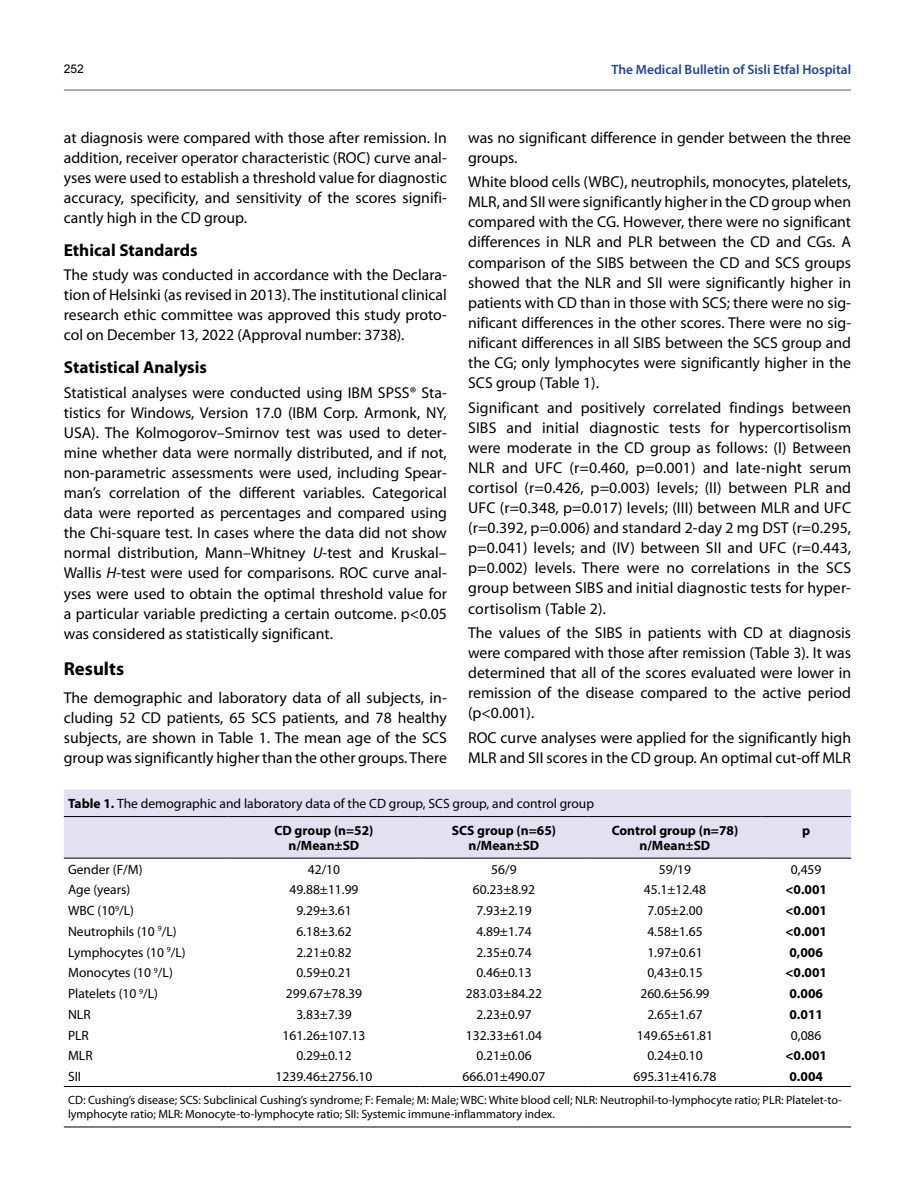
<style>
.page{position:relative;width:915px;height:1191px;background:#fff}
.page>*{position:absolute;margin:0;border:0;box-sizing:border-box;transform-origin:0 0}
.t1{font:700 18.75px "Myriad Pro";color:#000}
.t2{font:700 17.25px "Myriad Pro";color:#000}
.t3{font:15.75px/20.1px "Myriad Pro";color:#000;text-align:justify}
.t4{font:13.5px/27.2px "Myriad Pro";color:#000}
.t5{font:700 13.5px/14.4px "Myriad Pro";color:#000;text-align:center}
.t6{font:600 13.5px "Myriad Pro";color:#20449c}
.t7{font:12px/14.4px "Myriad Pro";color:#000}
.t8{font:12px "Arial";color:#000}
.s1{font-weight:700}
.s2{font-style:italic}
</style>
<div class="page">
<hr style="left:64px;top:89px;width:786px;height:2px;background:#939598">
<div style="left:64px;top:789px;width:786px;height:69px;background:#e1e1f1"></div>
<hr style="left:64px;top:816px;width:164px;height:1px;background:#000">
<hr style="left:228px;top:816px;width:191px;height:1px;background:#000">
<hr style="left:419px;top:816px;width:169px;height:1px;background:#000">
<hr style="left:588px;top:816px;width:173px;height:1px;background:#000">
<hr style="left:761px;top:816px;width:89px;height:1px;background:#000">
<hr style="left:64px;top:858px;width:164px;height:1px;background:#000">
<hr style="left:228px;top:858px;width:191px;height:1px;background:#000">
<hr style="left:419px;top:858px;width:169px;height:1px;background:#000">
<hr style="left:588px;top:858px;width:173px;height:1px;background:#000">
<hr style="left:761px;top:858px;width:89px;height:1px;background:#000">
<hr style="left:64px;top:1086px;width:164px;height:1px;background:#000">
<hr style="left:228px;top:1086px;width:191px;height:1px;background:#000">
<hr style="left:419px;top:1086px;width:169px;height:1px;background:#000">
<hr style="left:588px;top:1086px;width:173px;height:1px;background:#000">
<hr style="left:761px;top:1086px;width:89px;height:1px;background:#000">
<hr style="left:64px;top:1126px;width:164px;height:1px;background:#000">
<hr style="left:228px;top:1126px;width:191px;height:1px;background:#000">
<hr style="left:419px;top:1126px;width:169px;height:1px;background:#000">
<hr style="left:588px;top:1126px;width:173px;height:1px;background:#000">
<hr style="left:761px;top:1126px;width:89px;height:1px;background:#000">
<p class="t8" style="left:64px;top:60px;width:22px">252</p>
<p class="t6" style="left:611px;top:61px;width:241px">The Medical Bulletin of Sisli Etfal Hospital</p>
<p class="t3" style="left:468px;top:127px;width:384px">was no significant difference in gender between the three groups.</p>
<p class="t3" style="left:468px;top:171px;width:384px">White blood cells (WBC), neutrophils, monocytes, platelets, MLR, and SII were significantly higher in the CD group when compared with the CG. However, there were no significant differences in NLR and PLR between the CD and CGs. A comparison of the SIBS between the CD and SCS groups showed that the NLR and SII were significantly higher in patients with CD than in those with SCS; there were no sig&shy;nificant differences in the other scores. There were no sig&shy;nificant differences in all SIBS between the SCS group and the CG; only lymphocytes were significantly higher in the SCS group (Table 1).</p>
<p class="t3" style="left:468px;top:397px;width:384px">Significant and positively correlated findings between SIBS and initial diagnostic tests for hypercortisolism were moderate in the CD group as follows: (I) Between NLR and UFC (r=0.460, p=0.001) and late-night serum cortisol (r=0.426, p=0.003) levels; (II) between PLR and UFC (r=0.348, p=0.017) levels; (III) between MLR and UFC (r=0.392, p=0.006) and standard 2-day 2 mg DST (r=0.295, p=0.041) levels; and (IV) between SII and UFC (r=0.443, p=0.002) levels. There were no correlations in the SCS group between SIBS and initial diagnostic tests for hyper&shy;cortisolism (Table 2).</p>
<p class="t3" style="left:468px;top:622px;width:384px">The values of the SIBS in patients with CD at diagnosis were compared with those after remission (Table 3). It was determined that all of the scores evaluated were lower in remission of the disease compared to the active period (p&lt;0.001).</p>
<p class="t3" style="left:468px;top:727px;width:384px">ROC curve analyses were applied for the significantly high<br>MLR and SII scores in the CD group. An optimal cut-off MLR</p>
<p class="t4" style="left:274px;top:789px;width:321px;text-indent:-206px"><span class="s1">Table 1.</span> The demographic and laboratory data of the CD group, SCS group, and control group<br><span class="s1">CD group (n=52)</span></p>
<p class="t5" style="left:288px;top:837px;width:72px">n/Mean±SD</p>
<p class="t3" style="left:64px;top:127px;width:384px">at diagnosis were compared with those after remission. In addition, receiver operator characteristic (ROC) curve anal&shy;yses were used to establish a threshold value for diagnostic accuracy, specificity, and sensitivity of the scores signifi&shy;cantly high in the CD group.</p>
<p class="t2" style="left:64px;top:239px;width:135px">Ethical Standards</p>
<p class="t3" style="left:64px;top:265px;width:384px">The study was conducted in accordance with the Declara&shy;tion of Helsinki (as revised in 2013). The institutional clinical research ethic committee was approved this study proto&shy;col on December 13, 2022 (Approval number: 3738).</p>
<p class="t2" style="left:64px;top:356px;width:144px">Statistical Analysis</p>
<p class="t3" style="left:64px;top:382px;width:384px">Statistical analyses were conducted using IBM SPSS® Sta&shy;tistics for Windows, Version 17.0 (IBM Corp. Armonk, NY, USA). The Kolmogorov–Smirnov test was used to deter&shy;mine whether data were normally distributed, and if not, non-parametric assessments were used, including Spear&shy;man’s correlation of the different variables. Categorical data were reported as percentages and compared using the Chi-square test. In cases where the data did not show normal distribution, Mann–Whitney <span class="s2">U</span>-test and Kruskal– Wallis <span class="s2">H</span>-test were used for comparisons. ROC curve anal&shy;yses were used to obtain the optimal threshold value for a particular variable predicting a certain outcome. p&lt;0.05 was considered as statistically significant.</p>
<p class="t1" style="left:64px;top:656px;width:62px">Results</p>
<p class="t3" style="left:64px;top:687px;width:384px">The demographic and laboratory data of all subjects, in&shy;cluding 52 CD patients, 65 SCS patients, and 78 healthy subjects, are shown in Table 1. The mean age of the SCS group was significantly higher than the other groups. There</p>
<p class="t5" style="left:451px;top:823px;width:106px">SCS group (n=65) n/Mean±SD</p>
<p class="t5" style="left:611px;top:823px;width:128px">Control group (n=78) n/Mean±SD</p>
<p class="t5" style="left:801px;top:823px;width:10px">p</p>
<p class="t4" style="left:68px;top:855px;width:76px">Gender (F/M)</p>
<p class="t4" style="left:308px;top:855px;width:34px">42/10</p>
<p class="t4" style="left:491px;top:855px;width:27px">56/9</p>
<p class="t4" style="left:658px;top:855px;width:34px">59/19</p>
<p class="t4" style="left:790px;top:855px;width:32px">0,459</p>
<p class="t4" style="left:68px;top:876px;width:64px">Age (years)</p>
<p class="t4" style="left:289px;top:876px;width:71px">49.88±11.99</p>
<p class="t4" style="left:472px;top:876px;width:64px">60.23±8.92</p>
<p class="t4" style="left:643px;top:876px;width:64px">45.1±12.48</p>
<p class="t5" style="left:785px;top:882px;width:43px">&lt;0.001</p>
<p class="t4" style="left:68px;top:896px;width:67px">WBC (10<sup>9</sup>/L)</p>
<p class="t4" style="left:296px;top:896px;width:57px">9.29±3.61</p>
<p class="t4" style="left:476px;top:896px;width:57px">7.93±2.19</p>
<p class="t4" style="left:647px;top:896px;width:57px">7.05±2.00</p>
<p class="t5" style="left:785px;top:903px;width:43px">&lt;0.001</p>
<p class="t4" style="left:68px;top:917px;width:110px">Neutrophils (10 <sup>9</sup>/L)</p>
<p class="t4" style="left:296px;top:917px;width:57px">6.18±3.62</p>
<p class="t4" style="left:476px;top:917px;width:57px">4.89±1.74</p>
<p class="t4" style="left:647px;top:917px;width:57px">4.58±1.65</p>
<p class="t5" style="left:785px;top:923px;width:43px">&lt;0.001</p>
<p class="t4" style="left:68px;top:938px;width:119px">Lymphocytes (10 <sup>9</sup>/L)</p>
<p class="t4" style="left:296px;top:938px;width:57px">2.21±0.82</p>
<p class="t4" style="left:476px;top:938px;width:57px">2.35±0.74</p>
<p class="t4" style="left:647px;top:938px;width:57px">1.97±0.61</p>
<p class="t5" style="left:789px;top:944px;width:35px">0,006</p>
<p class="t4" style="left:68px;top:959px;width:106px">Monocytes (10 <sup>9</sup>/L)</p>
<p class="t4" style="left:296px;top:959px;width:57px">0.59±0.21</p>
<p class="t4" style="left:476px;top:959px;width:57px">0.46±0.13</p>
<p class="t4" style="left:647px;top:959px;width:57px">0,43±0.15</p>
<p class="t5" style="left:785px;top:965px;width:43px">&lt;0.001</p>
<p class="t4" style="left:68px;top:979px;width:91px">Platelets (10 <sup>9</sup>/L)</p>
<p class="t4" style="left:286px;top:979px;width:77px">299.67±78.39</p>
<p class="t4" style="left:466px;top:979px;width:77px">283.03±84.22</p>
<p class="t4" style="left:640px;top:979px;width:71px">260.6±56.99</p>
<p class="t5" style="left:789px;top:986px;width:35px">0.006</p>
<p class="t4" style="left:68px;top:1000px;width:24px">NLR</p>
<p class="t4" style="left:296px;top:1000px;width:57px">3.83±7.39</p>
<p class="t4" style="left:476px;top:1000px;width:57px">2.23±0.97</p>
<p class="t4" style="left:647px;top:1000px;width:57px">2.65±1.67</p>
<p class="t5" style="left:789px;top:1006px;width:35px">0.011</p>
<p class="t4" style="left:68px;top:1021px;width:22px">PLR</p>
<p class="t4" style="left:282px;top:1021px;width:84px">161.26±107.13</p>
<p class="t4" style="left:466px;top:1021px;width:77px">132.33±61.04</p>
<p class="t4" style="left:636px;top:1021px;width:77px">149.65±61.81</p>
<p class="t4" style="left:790px;top:1021px;width:32px">0,086</p>
<p class="t4" style="left:68px;top:1042px;width:26px">MLR</p>
<p class="t4" style="left:296px;top:1042px;width:57px">0.29±0.12</p>
<p class="t4" style="left:476px;top:1042px;width:57px">0.21±0.06</p>
<p class="t4" style="left:647px;top:1042px;width:57px">0.24±0.10</p>
<p class="t5" style="left:785px;top:1048px;width:43px">&lt;0.001</p>
<p class="t4" style="left:68px;top:1062px;width:15px">SII</p>
<p class="t4" style="left:275px;top:1062px;width:98px">1239.46±2756.10</p>
<p class="t4" style="left:462px;top:1062px;width:84px">666.01±490.07</p>
<p class="t4" style="left:633px;top:1062px;width:84px">695.31±416.78</p>
<p class="t5" style="left:789px;top:1069px;width:35px">0.004</p>
<p class="t7" style="left:68px;top:1092px;width:775px">CD: Cushing’s disease; SCS: Subclinical Cushing’s syndrome; F: Female; M: Male; WBC: White blood cell; NLR: Neutrophil-to-lymphocyte ratio; PLR: Platelet-to&shy;lymphocyte ratio; MLR: Monocyte-to-lymphocyte ratio; SII: Systemic immune-inflammatory index.</p>
</div>
